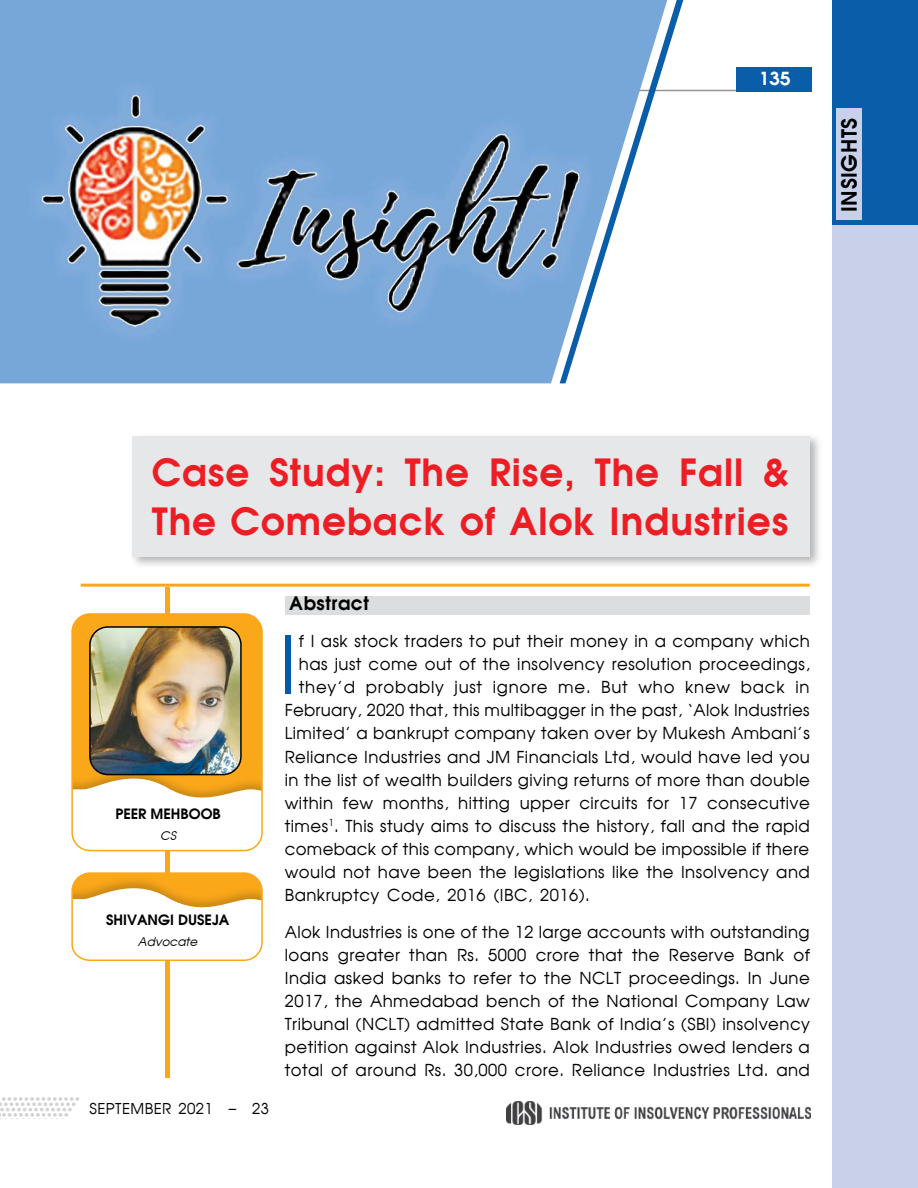
<style>
.page{position:relative;width:918px;height:1188px;background:#fff}
.page>*{position:absolute;margin:0;border:0;box-sizing:border-box;transform-origin:0 0}
.t1{font:78.9px "Avalon Plain";color:#005baa}
.t2{font:700 37.5px/48.8px "Avalon";letter-spacing:.03em;color:#ed1d24}
.t3{font:700 21px "Avalon";letter-spacing:.03em;color:#000}
.t4{font:700 18.75px "Avalon";letter-spacing:.03em;color:#000}
.t5{font:700 18px "Avalon";color:#fff;scale:1.06 1}
.t6{font:16.5px/23.1px "Avalon Plain";letter-spacing:.03em;color:#000;text-align:justify}
.t7{font:15px "Avalon Plain";letter-spacing:.03em;color:#000}
.t8{font:700 14.25px "Avalon";color:#000}
.t9{font:italic 12px "Avalon";color:#000}
</style>
<div class="page">
<div style="left:832px;top:133px;width:86px;height:1055px;background:#c8d0ea"></div>
<div style="left:832px;top:0;width:86px;height:225px;background:#095da9"></div>
<hr style="left:81px;top:90px;width:730px;height:1px;background:#939598">
<div style="left:836px;top:109px;width:26px;height:111px;background:#c8d0ea"></div>
<div style="left:736px;top:67px;width:75px;height:24px;background:#095da9"></div>
<img style="left:507px;top:1102px;width:303px;height:22px">
<svg style="left:0;top:1097px;width:79px;height:20px"></svg>
<hr style="left:165px;top:587px;width:4px;height:491px;background:#faa81a">
<div style="left:72px;top:614px;width:190px;height:237px;background:#faa81a;border-radius:18px"></div>
<svg style="left:74px;top:775px;width:188px;height:76px;background:#faecd4"></svg>
<div style="left:71px;top:613px;width:192px;height:238px;border:2px solid #faa81a;border-radius:18px"></div>
<svg style="left:71px;top:872px;width:192px;height:90px"></svg>
<div style="left:129px;top:432px;width:693px;height:138px;background:#000;opacity:.3"></div>
<div style="left:133px;top:436px;width:677px;height:121px;background:#e6e7e8"></div>
<div style="left:285px;top:596px;width:525px;height:19px;background:#dcddde"></div>
<hr style="left:81px;top:584px;width:729px;height:3px;background:#faa81a">
<img style="left:90px;top:629px;width:149px;height:146px">
<div style="left:89px;top:626px;width:153px;height:149px;border:2px solid #000;border-radius:18px"></div>
<svg style="left:667px;top:0;width:16px;height:92px"></svg>
<img style="left:0;top:0;width:667px;height:383px">
<p class="t5" style="left:759px;top:67px;width:32px">135</p>
<p class="t3" style="left:835px;top:212px;width:95px;rotate:-90deg">INSIGHTS</p>
<h2 class="t2" style="left:152px;top:447px;width:638px">Case Study: The Rise, The Fall &amp;<br>The Comeback of Alok Industries</h2>
<p class="t8" style="left:115px;top:804px;width:107px">PEER MEHBOOB</p>
<p class="t9" style="left:160px;top:828px;width:17px">CS</p>
<p class="t8" style="left:106px;top:910px;width:125px">SHIVANGI DUSEJA</p>
<p class="t9" style="left:138px;top:934px;width:61px">Advocate</p>
<p class="t7" style="left:90px;top:1099px;width:181px">SEPTEMBER 2021 – 23</p>
<p class="t4" style="left:289px;top:591px;width:81px">Abstract</p>
<h1 class="t1" style="left:279px;top:615px;width:19px">I</h1>
<p class="t6" style="left:299px;top:629px;width:512px">f I ask stock traders to put their money in a company which</p>
<p class="t6" style="left:299px;top:652px;width:513px">has just come out of the insolvency resolution proceedings,</p>
<p class="t6" style="left:299px;top:675px;width:512px">they’d probably just ignore me. But who knew back in</p>
<p class="t6" style="left:285px;top:699px;width:526px">February, 2020 that, this multibagger in the past, ‘Alok Industries</p>
<p class="t6" style="left:285px;top:722px;width:527px">Limited’ a bankrupt company taken over by Mukesh Ambani’s</p>
<p class="t6" style="left:285px;top:745px;width:527px">Reliance Industries and JM Financials Ltd, would have led you</p>
<p class="t6" style="left:285px;top:768px;width:527px">in the list of wealth builders giving returns of more than double</p>
<p class="t6" style="left:285px;top:791px;width:527px">within few months, hitting upper circuits for 17 consecutive</p>
<p class="t6" style="left:285px;top:814px;width:527px">times<sup>1</sup>. This study aims to discuss the history, fall and the rapid</p>
<p class="t6" style="left:285px;top:837px;width:526px">comeback of this company, which would be impossible if there</p>
<p class="t6" style="left:285px;top:860px;width:527px">would not have been the legislations like the Insolvency and</p>
<p class="t6" style="left:285px;top:883px;width:307px">Bankruptcy Code, 2016 (IBC, 2016).</p>
<p class="t6" style="left:285px;top:920px;width:527px">Alok Industries is one of the 12 large accounts with outstanding loans greater than Rs. 5000 crore that the Reserve Bank of India asked banks to refer to the NCLT proceedings. In June 2017, the Ahmedabad bench of the National Company Law Tribunal (NCLT) admitted State Bank of India’s (SBI) insolvency petition against Alok Industries. Alok Industries owed lenders a total of around Rs. 30,000 crore. Reliance Industries Ltd. and</p>
</div>
